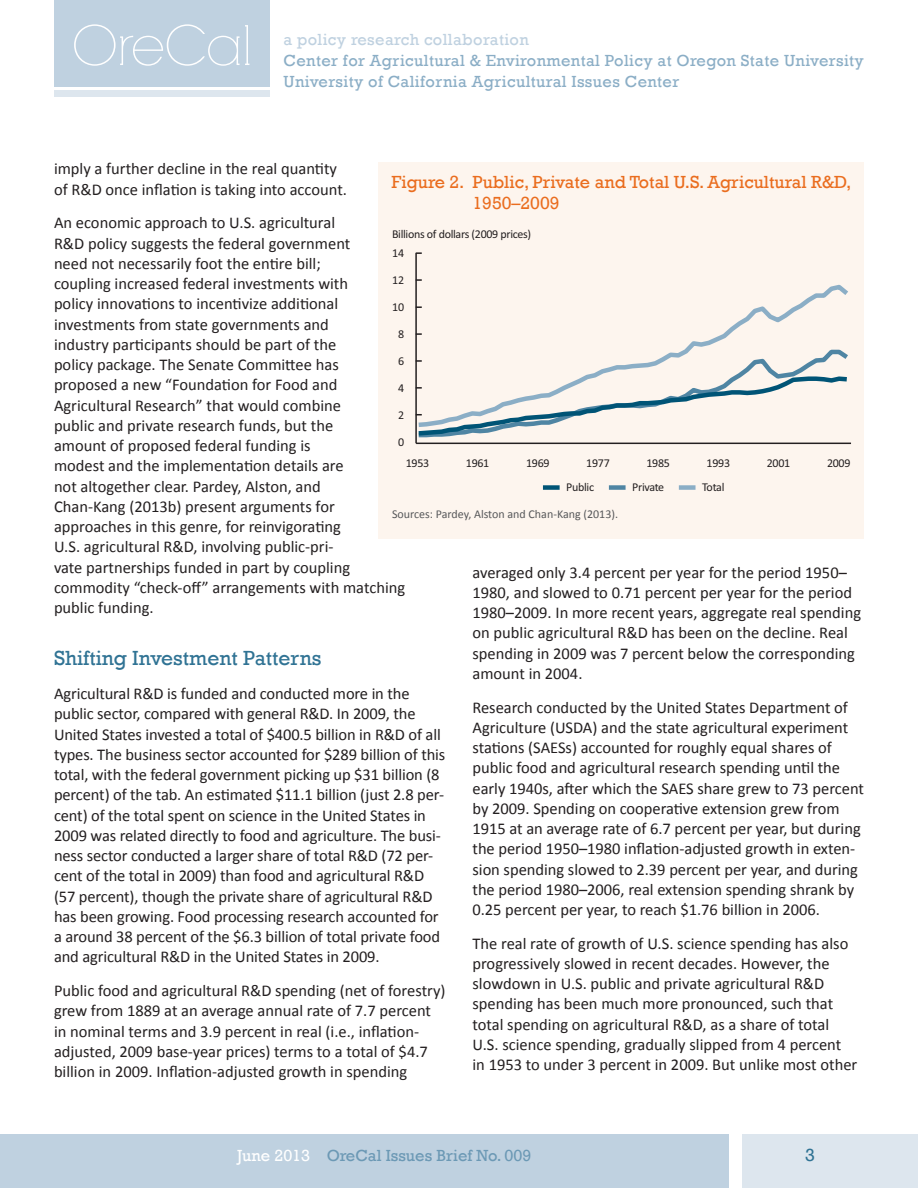
<style>
.page{position:relative;width:918px;height:1188px;background:#fff}
.page>*{position:absolute;margin:0;border:0;box-sizing:border-box;transform-origin:0 0}
.t1{font:54px "RNS Camelia";letter-spacing:-.01em;color:#fff}
.t2{font:21px "Rockwell";color:#307394}
.t3{font:18px/21px "Rockwell";color:#ea6d1f}
.t4{font:18px "Rockwell";color:#307394}
.t5{font:16.5px/20.2px "Calibri";color:#231f20}
.t6{font:16.5px "Rockwell";letter-spacing:.02em;color:#8baec6}
.t7{font:16.5px "Rockwell";color:#6c99b5}
.t8{font:16.5px "Rockwell";letter-spacing:.02em;color:#bfd1e0}
.t9{font:12px/18.8px "Calibri";letter-spacing:-.025em;color:#231f20}
.t10{font:12px "Calibri";color:#57585a}
.s1{color:#fff}
</style>
<div class="page">
<div style="left:0;top:1134px;width:729px;height:54px;background:#bfd1e0"></div>
<div style="left:742px;top:1134px;width:176px;height:54px;background:#dde6ee"></div>
<div style="left:54px;top:0;width:216px;height:87px;background:#bfd1e0"></div>
<div style="left:54px;top:90px;width:216px;height:7px;background:#dde6ee"></div>
<div style="left:378px;top:162px;width:486px;height:376px;background:#fdf5ee"></div>
<hr style="left:415px;top:253px;width:2px;height:190px;background:#231f20">
<hr style="left:416px;top:443px;width:435px;height:1px;background:#231f20">
<svg style="left:415px;top:282px;width:433px;height:65px"></svg>
<svg style="left:415px;top:347px;width:433px;height:93px"></svg>
<div style="left:543px;top:485px;width:17px;height:5px;background:#005476"></div>
<div style="left:609px;top:485px;width:17px;height:5px;background:#4f85a3"></div>
<div style="left:679px;top:485px;width:17px;height:5px;background:#8baec6"></div>
<h1 class="t1" style="left:72px;top:14px;width:182px">OreCal</h1>
<p class="t8" style="left:284px;top:30px;width:247px">a policy research collaboration</p>
<p class="t6" style="left:284px;top:51px;width:582px">Center for Agricultural &amp; Environmental Policy at Oregon State University</p>
<p class="t6" style="left:284px;top:72px;width:397px">University of California Agricultural Issues Center</p>
<p class="t5" style="left:54px;top:159px;width:295px">imply a further decline in the real quantity of R&amp;D once inflation is taking into account.</p>
<p class="t5" style="left:54px;top:213px;width:353px">An economic approach to U.S. agricultural<br>R&amp;D policy suggests the federal government<br>need not necessarily foot the entire bill;<br>coupling increased federal investments with<br>policy innovations to incentivize additional investments from state governments and<br>industry participants should be part of the<br>policy package. The Senate Committee has proposed a new “Foundation for Food and Agricultural Research” that would combine<br>public and private research funds, but the<br>amount of proposed federal funding is<br>modest and the implementation details are<br>not altogether clear. Pardey, Alston, and<br>Chan-Kang (2013b) present arguments for approaches in this genre, for reinvigorating<br>U.S. agricultural R&amp;D, involving public-pri-<br>vate partnerships funded in part by coupling commodity “check-off” arrangements with matching public funding.</p>
<p class="t2" style="left:54px;top:646px;width:269px">Shifting Investment Patterns</p>
<p class="t5" style="left:54px;top:684px;width:393px">Agricultural R&amp;D is funded and conducted more in the public sector, compared with general R&amp;D. In 2009, the United States invested a total of $400.5 billion in R&amp;D of all types. The business sector accounted for $289 billion of this total, with the federal government picking up $31 billion (8 percent) of the tab. An estimated $11.1 billion (just 2.8 per&shy;cent) of the total spent on science in the United States in 2009 was related directly to food and agriculture. The busi&shy;ness sector conducted a larger share of total R&amp;D (72 per&shy;cent of the total in 2009) than food and agricultural R&amp;D (57 percent), though the private share of agricultural R&amp;D has been growing. Food processing research accounted for a around 38 percent of the $6.3 billion of total private food and agricultural R&amp;D in the United States in 2009.</p>
<p class="t5" style="left:54px;top:980px;width:393px">Public food and agricultural R&amp;D spending (net of forestry) grew from 1889 at an average annual rate of 7.7 percent in nominal terms and 3.9 percent in real (i.e., inflation&shy;adjusted, 2009 base-year prices) terms to a total of $4.7 billion in 2009. Inflation-adjusted growth in spending</p>
<p class="t3" style="left:472px;top:172px;width:380px;text-indent:-81px">Figure 2. Public, Private and Total U.S. Agricultural R&amp;D,<br>1950–2009</p>
<p class="t9" style="left:392px;top:225px;width:141px">Billions of dollars (2009 prices)<br>14</p>
<p class="t9" style="left:392px;top:270px;width:14px">12</p>
<p class="t9" style="left:392px;top:297px;width:14px">10</p>
<p class="t9" style="left:398px;top:324px;width:8px">8</p>
<p class="t9" style="left:398px;top:351px;width:8px">6</p>
<p class="t9" style="left:398px;top:378px;width:8px">4</p>
<p class="t9" style="left:398px;top:405px;width:8px">2</p>
<p class="t9" style="left:398px;top:432px;width:8px">0</p>
<p class="t9" style="left:406px;top:454px;width:25px">1953</p>
<p class="t9" style="left:466px;top:454px;width:25px">1961</p>
<p class="t9" style="left:526px;top:454px;width:25px">1969</p>
<p class="t9" style="left:586px;top:454px;width:25px">1977</p>
<p class="t9" style="left:646px;top:454px;width:25px">1985</p>
<p class="t9" style="left:707px;top:454px;width:25px">1993</p>
<p class="t9" style="left:767px;top:454px;width:25px">2001</p>
<p class="t9" style="left:827px;top:454px;width:25px">2009</p>
<p class="t9" style="left:566px;top:477px;width:29px">Public</p>
<p class="t9" style="left:632px;top:477px;width:34px">Private</p>
<p class="t9" style="left:702px;top:477px;width:24px">Total</p>
<p class="t10" style="left:392px;top:507px;width:228px">Sources: Pardey, Alston and Chan-Kang (2013).</p>
<p class="t5" style="left:473px;top:562px;width:390px">averaged only 3.4 percent per year for the period 1950– 1980, and slowed to 0.71 percent per year for the period 1980–2009. In more recent years, aggregate real spending on public agricultural R&amp;D has been on the decline. Real spending in 2009 was 7 percent below the corresponding amount in 2004.</p>
<p class="t5" style="left:473px;top:697px;width:393px">Research conducted by the United States Department of Agriculture (USDA) and the state agricultural experiment stations (SAESs) accounted for roughly equal shares of public food and agricultural research spending until the early 1940s, after which the SAES share grew to 73 percent by 2009. Spending on cooperative extension grew from 1915 at an average rate of 6.7 percent per year, but during the period 1950–1980 inflation-adjusted growth in exten&shy;sion spending slowed to 2.39 percent per year, and during the period 1980–2006, real extension spending shrank by 0.25 percent per year, to reach $1.76 billion in 2006.</p>
<p class="t5" style="left:473px;top:933px;width:386px">The real rate of growth of U.S. science spending has also progressively slowed in recent decades. However, the slowdown in U.S. public and private agricultural R&amp;D spending has been much more pronounced, such that total spending on agricultural R&amp;D, as a share of total U.S. science spending, gradually slipped from 4 percent in 1953 to under 3 percent in 2009. But unlike most other</p>
<p class="t7" style="left:237px;top:1146px;width:296px"><span class="s1">June 2013</span> OreCal Issues Brief No. 009</p>
<p class="t4" style="left:805px;top:1145px;width:11px">3</p>
</div>
